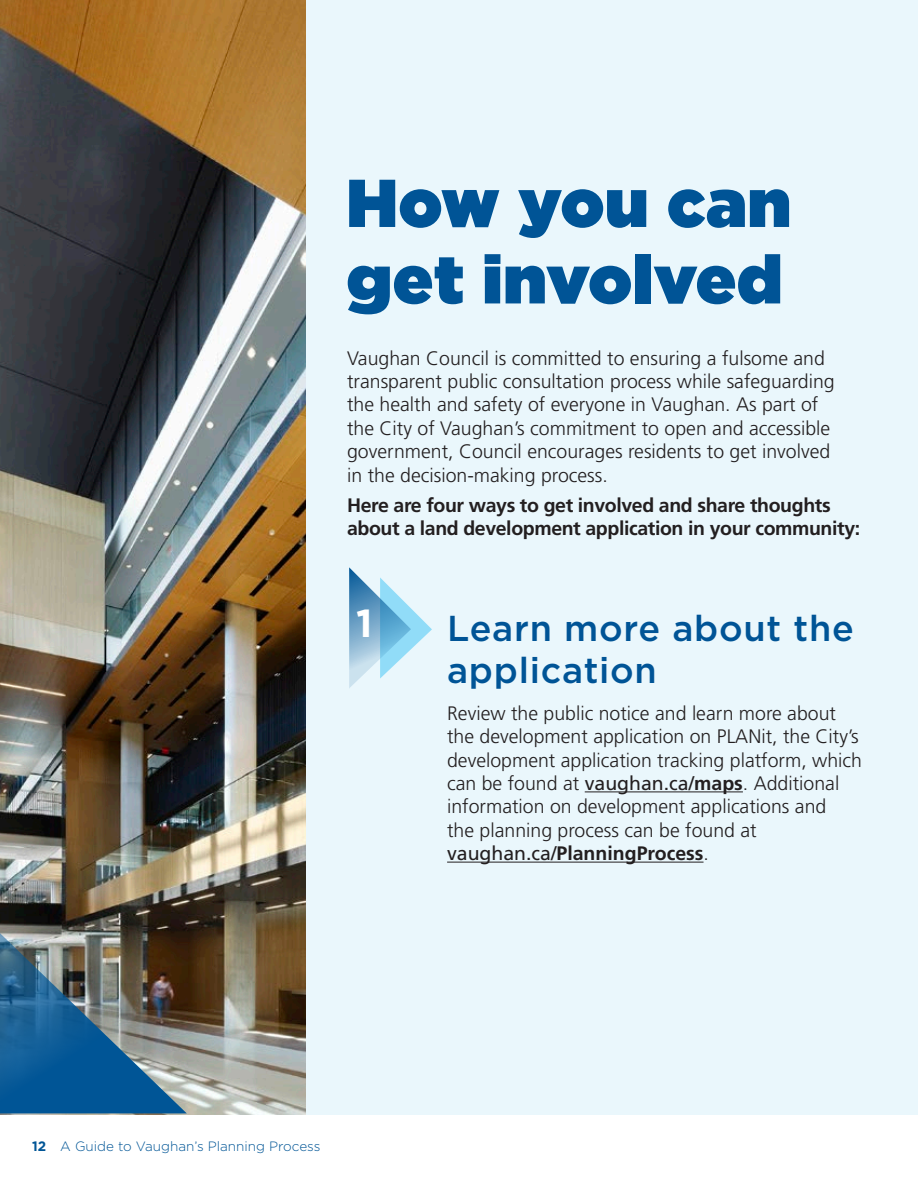
<style>
.page{position:relative;width:918px;height:1188px;background:#fff}
.page>*{position:absolute;margin:0;border:0;box-sizing:border-box;transform-origin:0 0}
.t1{font:900 67.5px/76.5px "Gotham";letter-spacing:.01em;color:#005496}
.t2{font:700 39px "Gotham";color:#fff}
.t3{font:500 36px/42px "Gotham";letter-spacing:.02em;color:#005496}
.t4{font:300 19.5px/23.4px "Frutiger LT Std";color:#231f20}
.t5{font:700 19.5px/23.4px "Frutiger LT Std";letter-spacing:-.02em;color:#231f20}
.t6{font:300 13.5px "Gotham";color:#005596}
.s1{font-weight:400}
.s2{font-weight:700}
.s3{font-weight:700;font-size:13.65px}
</style>
<div class="page">
<div style="left:306px;top:0;width:612px;height:1115px;background:#eaf7fc"></div>
<hr style="left:585px;top:791px;width:158px;height:1px;background:#231f20">
<hr style="left:447px;top:862px;width:257px;height:1px;background:#231f20">
<img style="left:0;top:0;width:306px;height:1115px">
<img style="left:0;top:920px;width:187px;height:193px">
<svg style="left:349px;top:567px;width:83px;height:121px"></svg>
<h1 class="t1" style="left:346px;top:164px;width:446px">How you can get involved</h1>
<p class="t4" style="left:347px;top:346px;width:489px">Vaughan Council is committed to ensuring a fulsome and transparent public consultation process while safeguarding the health and safety of everyone in Vaughan. As part of the City of Vaughan’s commitment to open and accessible government, Council encourages residents to get involved in the decision-making process.</p>
<p class="t5" style="left:347px;top:493px;width:515px">Here are four ways to get involved and share thoughts about a land development application in your community:</p>
<h2 class="t2" style="left:356px;top:598px;width:18px">1</h2>
<h3 class="t3" style="left:447px;top:607px;width:408px">Learn more about the application</h3>
<p class="t4" style="left:447px;top:702px;width:416px">Review the public notice and learn more about the development application on PLANit, the City’s development application tracking platform, which can be found at <span class="s1">vaughan.ca/</span><span class="s2">maps</span>. Additional information on development applications and<br>the planning process can be found at <span class="s1">vaughan.ca/</span><span class="s2">PlanningProcess</span>.</p>
<p class="t6" style="left:32px;top:1138px;width:290px"><span class="s3">12</span> A Guide to Vaughan’s Planning Process</p>
</div>
